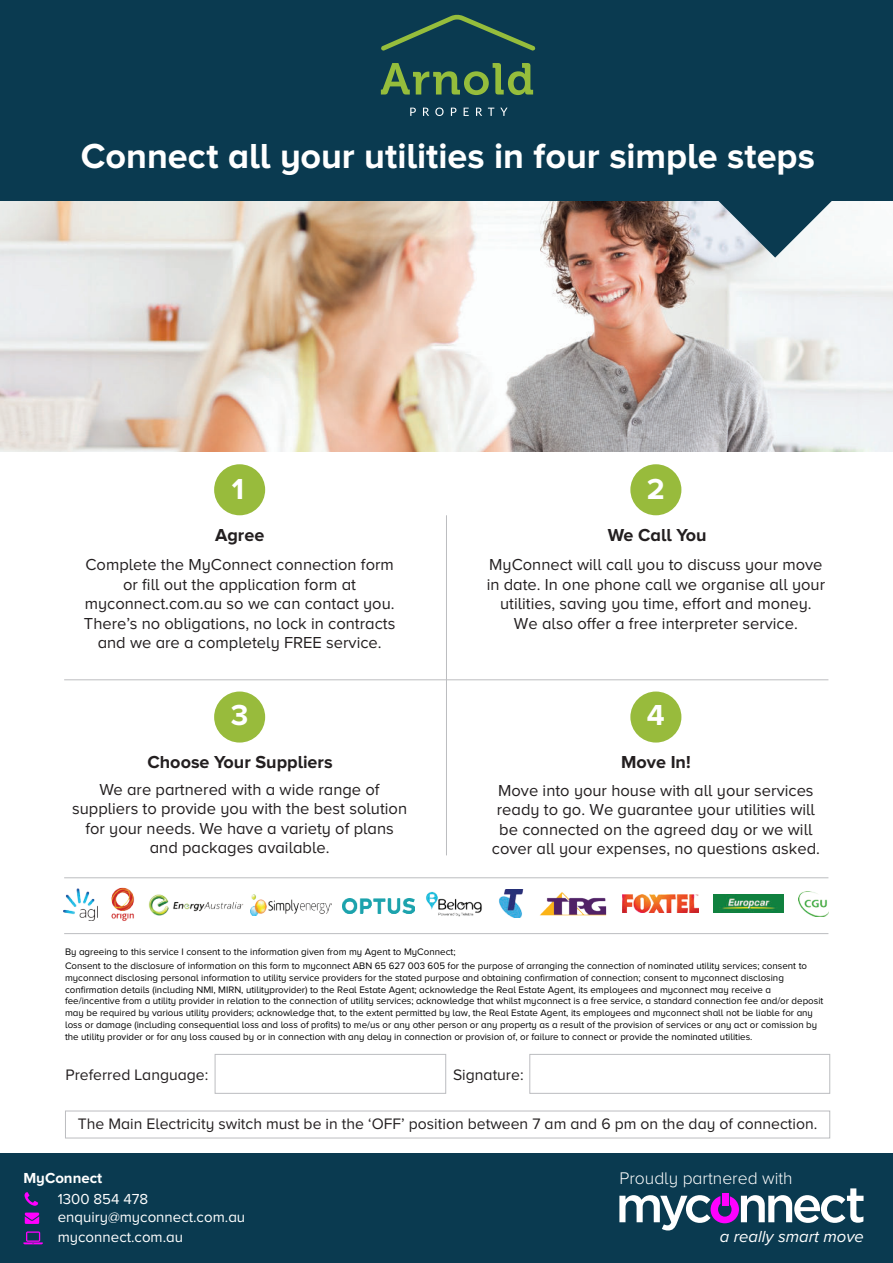
<style>
.page{position:relative;width:893px;height:1263px;background:#fff}
.page>*{position:absolute;margin:0;border:0;box-sizing:border-box;transform-origin:0 0}
.t1{font:700 36px "Proxima Nova A";color:#fff}
.t2{font:700 30px "Proxima Nova";color:#fff}
.t3{font:700 18px "Proxima Nova A";color:#231f20}
.t4{font:300 17.4px "Proxima Nova A";color:#fff}
.t5{font:italic 16.65px "Proxima Nova";color:#fff}
.t6{font:16.5px/19.5px "Proxima Nova A";color:#231f20;text-align:center}
.t7{font:15.75px "Proxima Nova A";color:#231f20}
.t8{font:15px/18.1px "Proxima Nova A";color:#fff}
.t9{font:700 15px "Proxima Nova A";color:#fff}
.t10{font:9.75px/11.7px "Proxima Nova A";color:#000001}
</style>
<div class="page">
<img style="left:0;top:200px;width:893px;height:252px">
<svg style="left:718px;top:200px;width:114px;height:58px"></svg>
<div style="left:0;top:0;width:893px;height:200px;background:#0a3a50"></div>
<div style="left:214px;top:464px;width:51px;height:51px;background:#98bb3c;border-radius:50%"></div>
<div style="left:630px;top:464px;width:51px;height:51px;background:#98bb3c;border-radius:50%"></div>
<div style="left:214px;top:691px;width:51px;height:51px;background:#98bb3c;border-radius:50%"></div>
<div style="left:630px;top:691px;width:51px;height:51px;background:#98bb3c;border-radius:50%"></div>
<hr style="left:446px;top:515px;width:1px;height:340px;background:#bcbdc0">
<hr style="left:64px;top:679px;width:764px;height:1px;background:#bcbdc0">
<hr style="left:64px;top:877px;width:764px;height:1px;background:#bcbdc0">
<hr style="left:64px;top:933px;width:764px;height:1px;background:#bcbdc0">
<div style="left:65px;top:1110px;width:765px;height:28px;border:1px solid #bcbdc0"></div>
<div style="left:215px;top:1054px;width:231px;height:40px;border:1px solid #bcbdc0"></div>
<div style="left:529px;top:1054px;width:301px;height:40px;border:1px solid #bcbdc0"></div>
<div style="left:0;top:1153px;width:893px;height:110px;background:#0a3a50"></div>
<svg style="left:25px;top:1192px;width:13px;height:14px"></svg>
<svg style="left:25px;top:1212px;width:14px;height:12px"></svg>
<svg style="left:23px;top:1231px;width:20px;height:13px"></svg>
<svg style="left:619px;top:1188px;width:244px;height:42px"></svg>
<div style="left:722px;top:1194px;width:6px;height:12px;background:#f0f"></div>
<img style="left:64px;top:888px;width:34px;height:32px">
<img style="left:111px;top:887px;width:24px;height:34px">
<img style="left:148px;top:894px;width:95px;height:22px">
<img style="left:342px;top:899px;width:73px;height:14px">
<img style="left:426px;top:891px;width:50px;height:26px">
<img style="left:476px;top:890px;width:47px;height:27px">
<img style="left:539px;top:892px;width:68px;height:24px">
<img style="left:622px;top:895px;width:77px;height:17px">
<img style="left:713px;top:895px;width:70px;height:18px">
<img style="left:798px;top:891px;width:30px;height:25px">
<img style="left:251px;top:894px;width:80px;height:21px">
<svg style="left:381px;top:63px;width:152px;height:32px"></svg>
<svg style="left:410px;top:108px;width:6px;height:8px"></svg>
<svg style="left:423px;top:108px;width:6px;height:8px"></svg>
<svg style="left:435px;top:108px;width:9px;height:8px"></svg>
<svg style="left:451px;top:108px;width:5px;height:8px"></svg>
<svg style="left:464px;top:108px;width:5px;height:8px"></svg>
<svg style="left:476px;top:108px;width:6px;height:8px"></svg>
<svg style="left:488px;top:108px;width:6px;height:8px"></svg>
<svg style="left:500px;top:108px;width:7px;height:8px"></svg>
<svg style="left:381px;top:14px;width:154px;height:37px"></svg>
<h1 class="t1" style="left:81px;top:141px;width:736px">Connect all your utilities in four simple steps</h1>
<h2 class="t2" style="left:232px;top:476px;width:14px">1</h2>
<h2 class="t2" style="left:647px;top:476px;width:19px">2</h2>
<h3 class="t3" style="left:215px;top:527px;width:51px">Agree</h3>
<h3 class="t3" style="left:608px;top:527px;width:100px">We Call You</h3>
<h3 class="t6" style="left:84px;top:556px;width:313px">Complete the MyConnect connection form or fill out the application form at myconnect.com.au so we can contact you.<br>There’s no obligations, no lock in contracts and we are a completely FREE service.</h3>
<h3 class="t6" style="left:487px;top:556px;width:340px">MyConnect will call you to discuss your move in date. In one phone call we organise all your utilities, saving you time, effort and money.<br>We also offer a free interpreter service.</h3>
<h2 class="t2" style="left:231px;top:703px;width:19px">3</h2>
<h2 class="t2" style="left:647px;top:703px;width:19px">4</h2>
<h3 class="t3" style="left:148px;top:755px;width:187px">Choose Your Suppliers</h3>
<h3 class="t6" style="left:72px;top:780px;width:336px">We are partnered with a wide range of suppliers to provide you with the best solution for your needs. We have a variety of plans and packages available.</h3>
<h3 class="t3" style="left:621px;top:755px;width:71px">Move In!</h3>
<h3 class="t6" style="left:492px;top:781px;width:330px">Move into your house with all your services ready to go. We guarantee your utilities will be connected on the agreed day or we will cover all your expenses, no questions asked.</h3>
<p class="t10" style="left:65px;top:945px;width:743px;line-height:14.7px">By agreeing to this service I consent to the information given from my Agent to MyConnect ;<br>Consent to the disclosure of information on this form to myconnect ABN 65 627 003 605 for the purpose of arranging the connection of nominated utility services; consent to</p>
<p class="t10" style="left:65px;top:972px;width:760px">myconnect disclosing personal information to utility service providers for the stated purpose and obtaining confirmation of connection; consent to myconnect disclosing confirmation details (including NMI, MIRN, utilityprovider) to the Real Estate Agent; acknowledge the Real Estate Agent, its employees and myconnect may receive a fee/incentive from a utility provider in relation to the connection of utility services; acknowledge that whilst myconnect is a free service, a standard connection fee and/or deposit may be required by various utility providers; acknowledge that, to the extent permitted by law, the Real Estate Agent, its employees and myconnect shall not be liable for any loss or damage (including consequential loss and loss of profits) to me/us or any other person or any property as a result of the provision of services or any act or comission by the utility provider or for any loss caused by or in connection with any delay in connection or provision of, or failure to connect or provide the nominated utilities.</p>
<h3 class="t7" style="left:65px;top:1068px;width:144px">Preferred Language:</h3>
<h3 class="t7" style="left:453px;top:1068px;width:72px">Signature:</h3>
<h3 class="t7" style="left:78px;top:1117px;width:741px">The Main Electricity switch must be in the ‘OFF’ position between 7 am and 6 pm on the day of connection.</h3>
<h3 class="t9" style="left:23px;top:1171px;width:80px">MyConnect</h3>
<h3 class="t4" style="left:619px;top:1171px;width:175px">Proudly partnered with</h3>
<h3 class="t8" style="left:58px;top:1191px;width:189px">1300 854 478 enquiry@myconnect.com.au</h3>
<h3 class="t8" style="left:58px;top:1228px;width:127px">myconnect.com.au</h3>
<h3 class="t5" style="left:720px;top:1229px;width:146px">a really smart move</h3>
</div>
